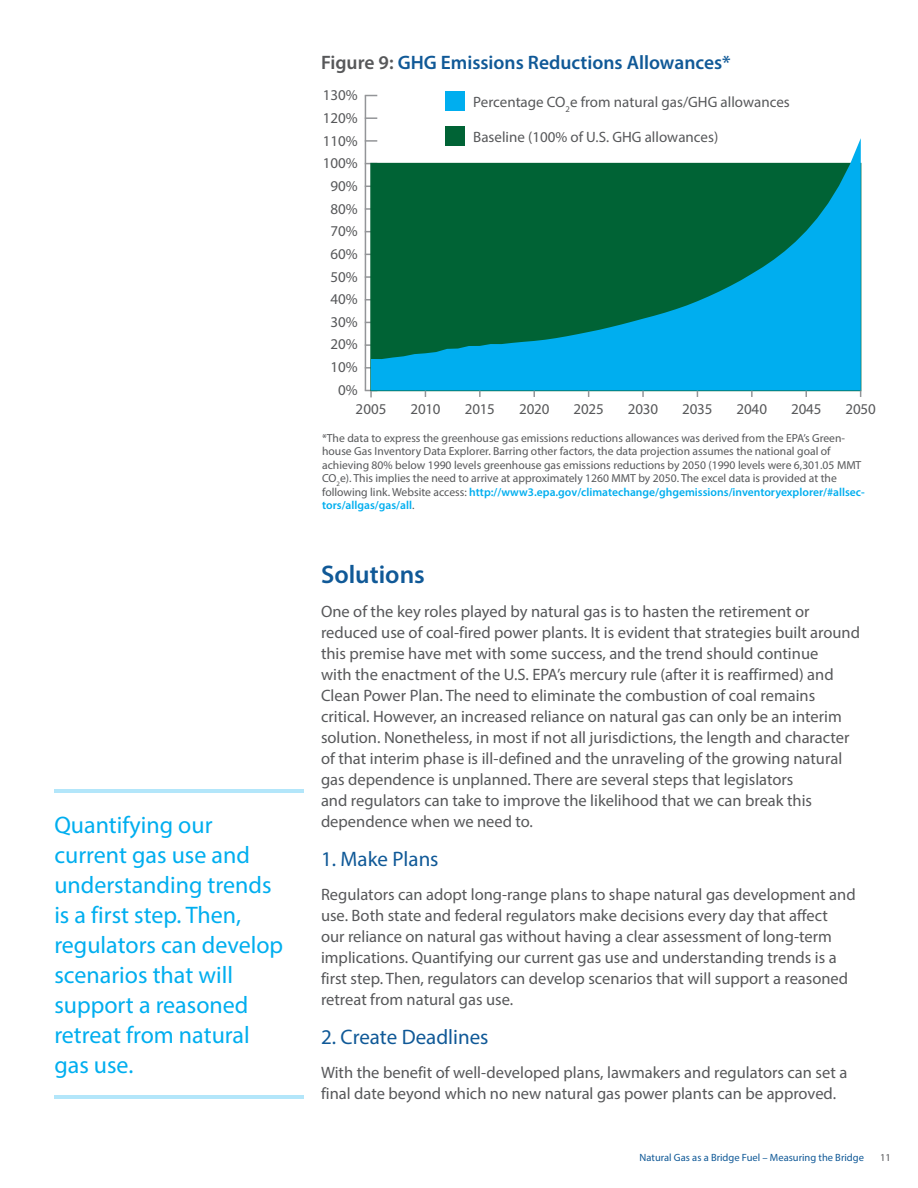
<style>
.page{position:relative;width:918px;height:1188px;background:#fff}
.page>*{position:absolute;margin:0;border:0;box-sizing:border-box;transform-origin:0 0}
.t1{font:600 25.5px "Myriad Pro";color:#105997}
.t2{font:24px/30px "Myriad Pro";color:#00aeef}
.t3{font:21px "Myriad Pro";color:#105997}
.t4{font:600 19.5px "Myriad Pro";color:#105997}
.t5{font:16.5px/21px "Myriad Pro";color:#57585a}
.t6{font:15px/22.6px "Myriad Pro";color:#57585a;text-align:right}
.t7{font:11.7px/13.5px "Myriad Pro";color:#57585a}
.t8{font:10.5px "Myriad Pro";color:#105997}
.t9{font:10.5px "Myriad Pro";color:#57585a}
.s1{color:#57585a}
.s2{font-weight:600;color:#00aeef}
</style>
<div class="page">
<div style="left:445px;top:126px;width:19px;height:19px;background:#006335"></div>
<div style="left:445px;top:91px;width:19px;height:19px;background:#00aeef"></div>
<svg style="left:366px;top:117px;width:11px;height:2px"></svg>
<svg style="left:365px;top:95px;width:12px;height:1px"></svg>
<svg style="left:365px;top:390px;width:12px;height:7px"></svg>
<svg style="left:479px;top:391px;width:2px;height:6px"></svg>
<svg style="left:533px;top:391px;width:2px;height:6px"></svg>
<svg style="left:642px;top:391px;width:2px;height:6px"></svg>
<svg style="left:751px;top:391px;width:2px;height:6px"></svg>
<svg style="left:805px;top:391px;width:2px;height:6px"></svg>
<hr style="left:365px;top:96px;width:1px;height:295px;background:#939598">
<svg style="left:371px;top:138px;width:490px;height:253px;background:#188a85"></svg>
<hr style="left:54px;top:789px;width:249px;height:4px;background:#b3e6fa">
<hr style="left:54px;top:1096px;width:249px;height:3px;background:#00aeef">
<h2 class="t2" style="left:54px;top:810px;width:230px">Quantifying our current gas use and understanding trends is a first step. Then, regulators can develop scenarios that will support a reasoned retreat from natural gas use.</h2>
<p class="t4" style="left:321px;top:50px;width:411px"><span class="s1">Figure 9:</span> GHG Emissions Reductions Allowances*</p>
<p class="t6" style="left:323px;top:84px;width:36px">130%<br>120%<br>110%<br>100%<br>90%<br>80%<br>70%<br>60%<br>50%<br>40%<br>30%<br>20%<br>10%<br>0%</p>
<p class="t6" style="left:356px;top:398px;width:32px">2005</p>
<p class="t6" style="left:410px;top:397px;width:32px">2010</p>
<p class="t6" style="left:465px;top:397px;width:32px">2015</p>
<p class="t6" style="left:519px;top:397px;width:32px">2020</p>
<p class="t6" style="left:573px;top:397px;width:32px">2025</p>
<p class="t6" style="left:628px;top:397px;width:32px">2030</p>
<p class="t6" style="left:682px;top:397px;width:32px">2035</p>
<p class="t6" style="left:737px;top:397px;width:32px">2040</p>
<p class="t6" style="left:791px;top:397px;width:32px">2045</p>
<p class="t6" style="left:845px;top:397px;width:32px">2050</p>
<p class="t7" style="left:322px;top:431px;width:544px">*The data to express the greenhouse gas emissions reductions allowances was derived from the EPA’s Green&shy;house Gas Inventory Data Explorer. Barring other factors, the data projection assumes the national goal of achieving 80% below 1990 levels greenhouse gas emissions reductions by 2050 (1990 levels were 6,301.05 MMT CO<sub>2</sub>e). This implies the need to arrive at approximately 1260 MMT by 2050. The excel data is provided at the following link. Website access: <span class="s2">http://www3.epa.gov/climatechange/ghgemissions/inventoryexplorer/#allsec&shy;tors/allgas/gas/all</span>.</p>
<p class="t6" style="left:473px;top:91px;width:318px">Percentage CO<sub>2</sub>e from natural gas/GHG allowances</p>
<p class="t6" style="left:473px;top:125px;width:247px">Baseline (100% of U.S. GHG allowances)</p>
<h1 class="t1" style="left:321px;top:558px;width:105px">Solutions</h1>
<p class="t5" style="left:321px;top:601px;width:541px">One of the key roles played by natural gas is to hasten the retirement or reduced use of coal-fired power plants. It is evident that strategies built around this premise have met with some success, and the trend should continue<br>with the enactment of the U.S. EPA’s mercury rule (after it is reaffirmed) and Clean Power Plan. The need to eliminate the combustion of coal remains critical. However, an increased reliance on natural gas can only be an interim solution. Nonetheless, in most if not all jurisdictions, the length and character of that interim phase is ill-defined and the unraveling of the growing natural gas dependence is unplanned. There are several steps that legislators<br>and regulators can take to improve the likelihood that we can break this dependence when we need to.</p>
<p class="t3" style="left:321px;top:846px;width:119px">1. Make Plans</p>
<p class="t5" style="left:321px;top:884px;width:536px">Regulators can adopt long-range plans to shape natural gas development and use. Both state and federal regulators make decisions every day that affect<br>our reliance on natural gas without having a clear assessment of long-term implications. Quantifying our current gas use and understanding trends is a first step. Then, regulators can develop scenarios that will support a reasoned retreat from natural gas use.</p>
<p class="t3" style="left:321px;top:1024px;width:169px">2. Create Deadlines</p>
<p class="t5" style="left:321px;top:1062px;width:528px">With the benefit of well-developed plans, lawmakers and regulators can set a final date beyond which no new natural gas power plants can be approved.</p>
<p class="t8" style="left:640px;top:1151px;width:226px">Natural Gas as a Bridge Fuel – Measuring the Bridge</p>
<p class="t9" style="left:880px;top:1151px;width:12px">11</p>
</div>
